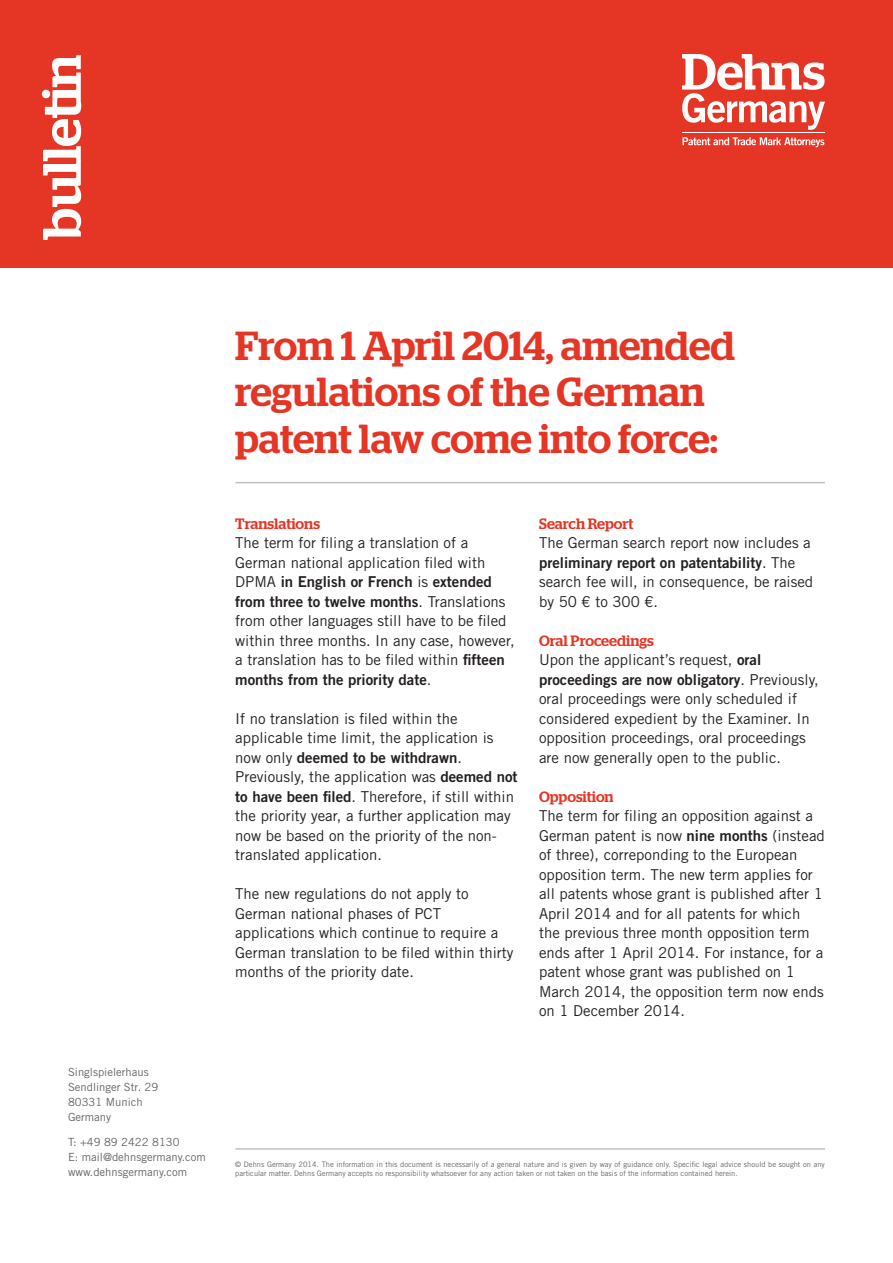
<style>
.page{position:relative;width:893px;height:1263px;background:#fff}
.page>*{position:absolute;margin:0;border:0;box-sizing:border-box;transform-origin:0 0}
.t1{font:500 54px "Stag";letter-spacing:-.025em;color:#fff}
.t2{font:500 40.5px/46.5px "Stag";letter-spacing:-.005em;color:#e53524}
.t3{font:15px/19.5px "Trade Gothic LT Std";color:#231f20}
.t4{font:500 15px "Stag";color:#e53524}
.t5{font:11.25px "Trade Gothic LT Std";color:#636467}
.t6{font:7.5px/9px "Trade Gothic LT Std";color:#636467}
.s1{font-family:"Trade Gothic LT Std Bd 2"}
</style>
<div class="page">
<div style="left:0;top:0;width:893px;height:268px;background:#e53524"></div>
<svg style="left:682px;top:54px;width:143px;height:76px"></svg>
<hr style="left:682px;top:132px;width:143px;height:1px;background:#fff">
<svg style="left:682px;top:137px;width:142px;height:10px"></svg>
<hr style="left:235px;top:482px;width:590px;height:1px;background:#bec0c2">
<hr style="left:235px;top:1148px;width:590px;height:2px;background:#bec0c2">
<p class="t1" style="left:30px;top:239px;width:185px;rotate:-90deg">bulletin</p>
<p class="t2" style="left:235px;top:322px;width:501px">From 1 April 2014, amended regulations of the German patent law come into force:</p>
<p class="t4" style="left:235px;top:514px;width:86px">Translations</p>
<p class="t3" style="left:235px;top:533px;width:281px">The term for filing a translation of a German national application filed with DPMA <span class="s1">in English or French</span> is <span class="s1">extended from three to twelve months</span>. Translations from other languages still have to be filed within three months. In any case, however, a translation has to be filed within <span class="s1">fifteen months from the priority date</span>.</p>
<p class="t3" style="left:235px;top:708px;width:284px">If no translation is filed within the applicable time limit, the application is now only <span class="s1">deemed to be withdrawn</span>.<br>Previously, the application was <span class="s1">deemed not to have been filed</span>. Therefore, if still within the priority year, a further application may now be based on the priority of the non&shy;translated application.</p>
<p class="t3" style="left:235px;top:884px;width:280px">The new regulations do not apply to German national phases of PCT applications which continue to require a German translation to be filed within thirty months of the priority date.</p>
<p class="t4" style="left:539px;top:514px;width:96px">Search Report</p>
<p class="t3" style="left:539px;top:533px;width:276px">The German search report now includes a <span class="s1">preliminary report on patentability</span>. The search fee will, in consequence, be raised by 50 € to 300 €.</p>
<p class="t4" style="left:539px;top:631px;width:116px">Oral Proceedings</p>
<p class="t3" style="left:539px;top:650px;width:281px">Upon the applicant’s request, <span class="s1">oral proceedings are now obligatory</span>. Previously, oral proceedings were only scheduled if considered expedient by the Examiner. In opposition proceedings, oral proceedings are now generally open to the public.</p>
<p class="t4" style="left:539px;top:787px;width:76px">Opposition</p>
<p class="t3" style="left:539px;top:806px;width:287px">The term for filing an opposition against a German patent is now <span class="s1">nine months</span> (instead of three), correponding to the European opposition term. The new term applies for all patents whose grant is published after 1<br>April 2014 and for all patents for which<br>the previous three month opposition term ends after 1 April 2014. For instance, for a patent whose grant was published on 1<br>March 2014, the opposition term now ends on 1 December 2014.</p>
<p class="t5" style="left:68px;top:1065px;width:82px">Singlspielerhaus</p>
<p class="t5" style="left:68px;top:1080px;width:92px">Sendlinger Str. 29</p>
<p class="t5" style="left:68px;top:1095px;width:76px">80331 Munich</p>
<p class="t5" style="left:68px;top:1110px;width:45px">Germany</p>
<p class="t5" style="left:68px;top:1135px;width:113px">T: +49 89 2422 8130</p>
<p class="t5" style="left:68px;top:1150px;width:139px">E: mail@dehnsgermany.com</p>
<p class="t5" style="left:68px;top:1165px;width:121px">www.dehnsgermany.com</p>
<p class="t6" style="left:235px;top:1160px;width:591px">© Dehns Germany 2014. The information in this document is necessarily of a general nature and is given by way of guidance only. Specific legal advice should be sought on any particular matter. Dehns Germany accepts no responsibility whatsoever for any action taken or not taken on the basis of the information contained herein.</p>
</div>
